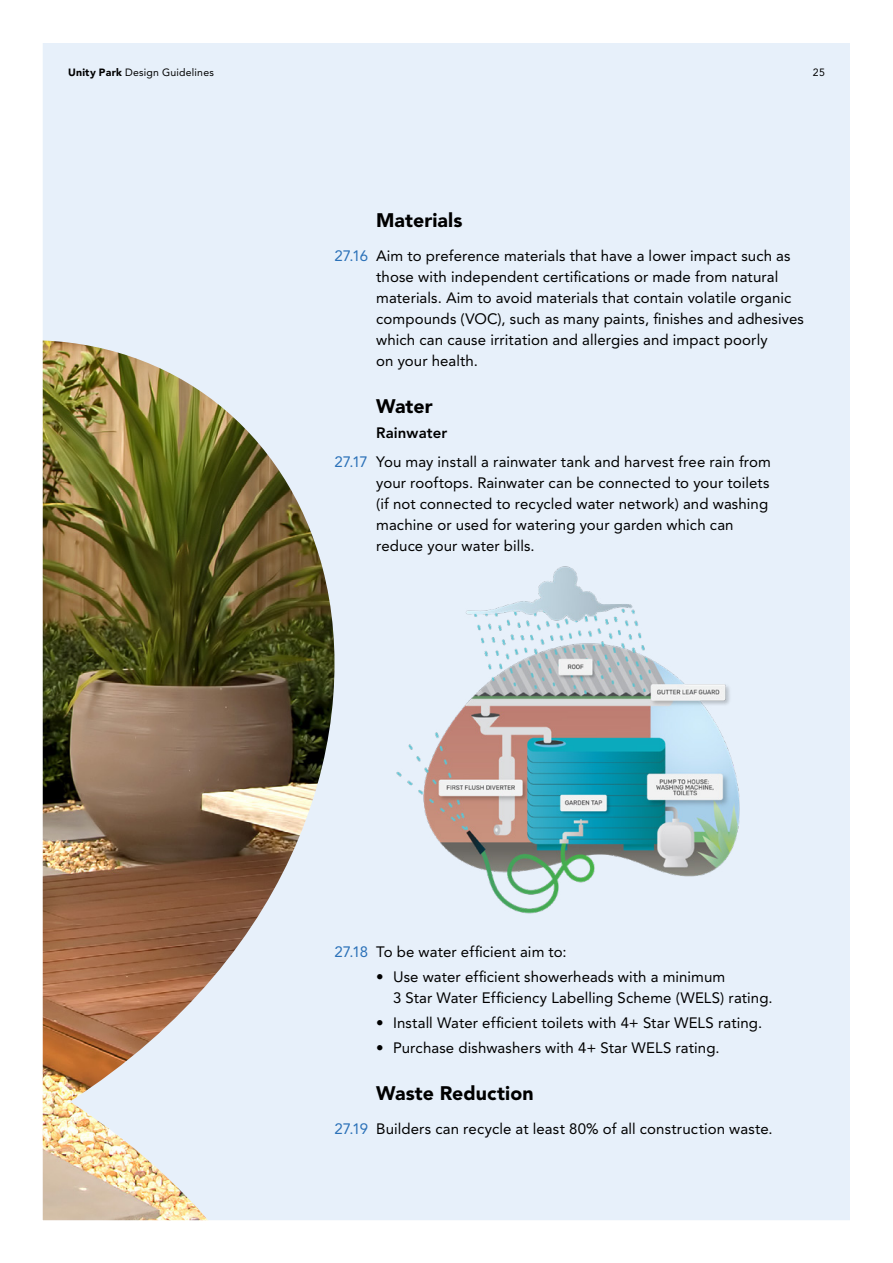
<style>
.page{position:relative;width:893px;height:1263px;background:#fff}
.page>*{position:absolute;margin:0;border:0;box-sizing:border-box;transform-origin:0 0}
.t1{font:900 19.5px "Avenir LT Std";letter-spacing:.005em;color:#000}
.t2{font:15px/21px "Avenir LT Std";letter-spacing:.005em;color:#000}
.t3{font:10.5px "Avenir LT Std";letter-spacing:.02em;color:#000}
.s1{font-weight:900}
.s2{color:#2b71b8}
.s3{font-weight:800}
</style>
<div class="page">
<img style="left:42px;top:43px;width:808px;height:1178px">
<p class="t3" style="left:68px;top:66px;width:147px"><span class="s1">Unity Park</span> Design Guidelines</p>
<p class="t3" style="left:813px;top:66px;width:13px">25</p>
<h1 class="t1" style="left:376px;top:209px;width:88px">Materials</h1>
<p class="t2" style="left:376px;top:246px;width:429px;text-indent:-42px"><span class="s2">27.16</span> Aim to preference materials that have a lower impact such as those with independent certifications or made from natural materials. Aim to avoid materials that contain volatile organic compounds (VOC), such as many paints, finishes and adhesives which can cause irritation and allergies and impact poorly<br>on your health.</p>
<h1 class="t1" style="left:376px;top:394px;width:58px">Water</h1>
<p class="t2" style="left:334px;top:418px;width:438px;line-height:29.5px;text-indent:42px"><span class="s3">Rainwater<br></span><span class="s2">27.17</span> You may install a rainwater tank and harvest free rain from</p>
<p class="t2" style="left:376px;top:473px;width:395px">your rooftops. Rainwater can be connected to your toilets (if not connected to recycled water network) and washing machine or used for watering your garden which can reduce your water bills.</p>
<p class="t2" style="left:334px;top:941px;width:234px"><span class="s2">27.18</span> To be water efficient aim to:</p>
<p class="t2" style="left:393px;top:966px;width:381px;text-indent:-17px">• Use water efficient showerheads with a minimum<br>3 Star Water Efficiency Labelling Scheme (WELS) rating.</p>
<p class="t2" style="left:376px;top:1012px;width:387px">• Install Water efficient toilets with 4+ Star WELS rating.</p>
<p class="t2" style="left:376px;top:1038px;width:345px">• Purchase dishwashers with 4+ Star WELS rating.</p>
<h1 class="t1" style="left:376px;top:1081px;width:159px">Waste Reduction</h1>
<p class="t2" style="left:334px;top:1118px;width:440px"><span class="s2">27.19</span> Builders can recycle at least 80% of all construction waste.</p>
</div>
